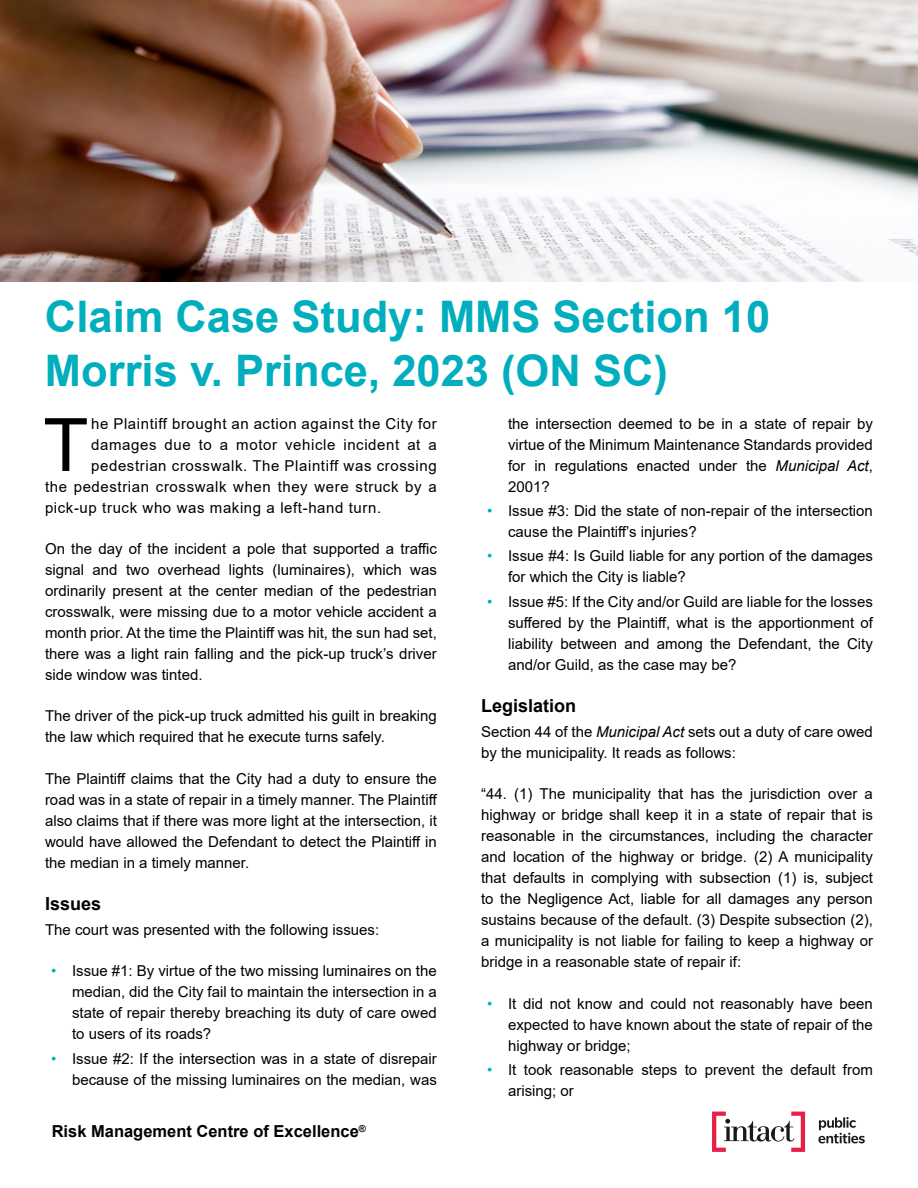
<style>
.page{position:relative;width:918px;height:1188px;background:#fff}
.page>*{position:absolute;margin:0;border:0;box-sizing:border-box;transform-origin:0 0}
.Paragraph{font:73.65px "Arial";color:#000}
.t1{font:700 43.5px/54px "Arial";color:#00aebd}
.Paragraph_Bold{font:700 18px "Arial";color:#000}
.t2{font:700 16.5px "Arial";color:#000}
.Paragraph-2{font:15px/21px "Arial";color:#000;text-align:justify}
.Paragraph-3{font:15px "Arial";letter-spacing:.04em;color:#000}
.s1{color:#00aebd}
.s2{font-style:italic}
</style>
<div class="page">
<svg style="left:818px;top:1117px;width:47px;height:26px"></svg>
<svg style="left:712px;top:1112px;width:93px;height:40px"></svg>
<img style="left:0;top:0;width:918px;height:282px">
<h2 class="t1" style="left:45px;top:290px;width:727px">Claim Case Study: MMS Section 10<br>Morris v. Prince, 2023 (ON SC)</h2>
<p class="Paragraph" style="left:43px;top:394px;width:47px">T</p>
<p class="Paragraph-3" style="left:91px;top:413px;width:347px">he Plaintiff brought an action against the City for</p>
<p class="Paragraph-3" style="left:91px;top:434px;width:347px">damages due to a motor vehicle incident at a</p>
<p class="Paragraph-3" style="left:91px;top:455px;width:347px">pedestrian crosswalk. The Plaintiff was crossing</p>
<p class="Paragraph-3" style="left:45px;top:476px;width:393px">the pedestrian crosswalk when they were struck by a</p>
<p class="Paragraph-3" style="left:45px;top:497px;width:338px">pick-up truck who was making a left-hand turn.</p>
<p class="Paragraph-2" style="left:45px;top:538px;width:393px">On the day of the incident a pole that supported a traffic signal and two overhead lights (luminaires), which was ordinarily present at the center median of the pedestrian crosswalk, were missing due to a motor vehicle accident a month prior. At the time the Plaintiff was hit, the sun had set, there was a light rain falling and the pick-up truck’s driver side window was tinted.</p>
<p class="Paragraph-2" style="left:45px;top:706px;width:393px">The driver of the pick-up truck admitted his guilt in breaking the law which required that he execute turns safely.</p>
<p class="Paragraph-2" style="left:45px;top:768px;width:394px">The Plaintiff claims that the City had a duty to ensure the road was in a state of repair in a timely manner. The Plaintiff also claims that if there was more light at the intersection, it would have allowed the Defendant to detect the Plaintiff in the median in a timely manner.</p>
<p class="Paragraph_Bold" style="left:45px;top:891px;width:58px">Issues</p>
<p class="Paragraph-2" style="left:45px;top:919px;width:336px">The court was presented with the following issues:</p>
<p class="Paragraph-2" style="left:72px;top:960px;width:366px;text-indent:-21px"><span class="s1">•</span> Issue #1: By virtue of the two missing luminaires on the median, did the City fail to maintain the intersection in a state of repair thereby breaching its duty of care owed to users of its roads?</p>
<p class="Paragraph-2" style="left:51px;top:1048px;width:387px;text-align:right"><span class="s1">•</span> Issue #2: If the intersection was in a state of disrepair because of the missing luminaires on the median, was</p>
<p class="t2" style="left:52px;top:1120px;width:316px">Risk Management Centre of Excellence<sup>®</sup></p>
<p class="Paragraph-2" style="left:508px;top:413px;width:366px">the intersection deemed to be in a state of repair by virtue of the Minimum Maintenance Standards provided for in regulations enacted under the <span class="s2">Municipal Act</span>, 2001?</p>
<p class="Paragraph-2" style="left:508px;top:500px;width:366px;text-indent:-21px"><span class="s1">•</span> Issue #3: Did the state of non-repair of the intersection cause the Plaintiff’s injuries?</p>
<p class="Paragraph-2" style="left:508px;top:546px;width:366px;text-indent:-21px"><span class="s1">•</span> Issue #4: Is Guild liable for any portion of the damages for which the City is liable?</p>
<p class="Paragraph-2" style="left:508px;top:591px;width:366px;text-indent:-21px"><span class="s1">•</span> Issue #5: If the City and/or Guild are liable for the losses suffered by the Plaintiff, what is the apportionment of liability between and among the Defendant, the City and/or Guild, as the case may be?</p>
<p class="Paragraph_Bold" style="left:481px;top:693px;width:97px">Legislation</p>
<p class="Paragraph-2" style="left:481px;top:721px;width:393px">Section 44 of the <span class="s2">Municipal Act</span> sets out a duty of care owed by the municipality. It reads as follows:</p>
<p class="Paragraph-2" style="left:481px;top:783px;width:393px">“44. (1) The municipality that has the jurisdiction over a highway or bridge shall keep it in a state of repair that is reasonable in the circumstances, including the character and location of the highway or bridge. (2) A municipality that defaults in complying with subsection (1) is, subject to the Negligence Act, liable for all damages any person sustains because of the default. (3) Despite subsection (2), a municipality is not liable for failing to keep a highway or bridge in a reasonable state of repair if:</p>
<p class="Paragraph-2" style="left:508px;top:993px;width:366px;text-indent:-21px"><span class="s1">•</span> It did not know and could not reasonably have been expected to have known about the state of repair of the highway or bridge;</p>
<p class="Paragraph-2" style="left:508px;top:1059px;width:366px;text-indent:-21px"><span class="s1">•</span> It took reasonable steps to prevent the default from arising; or</p>
</div>
